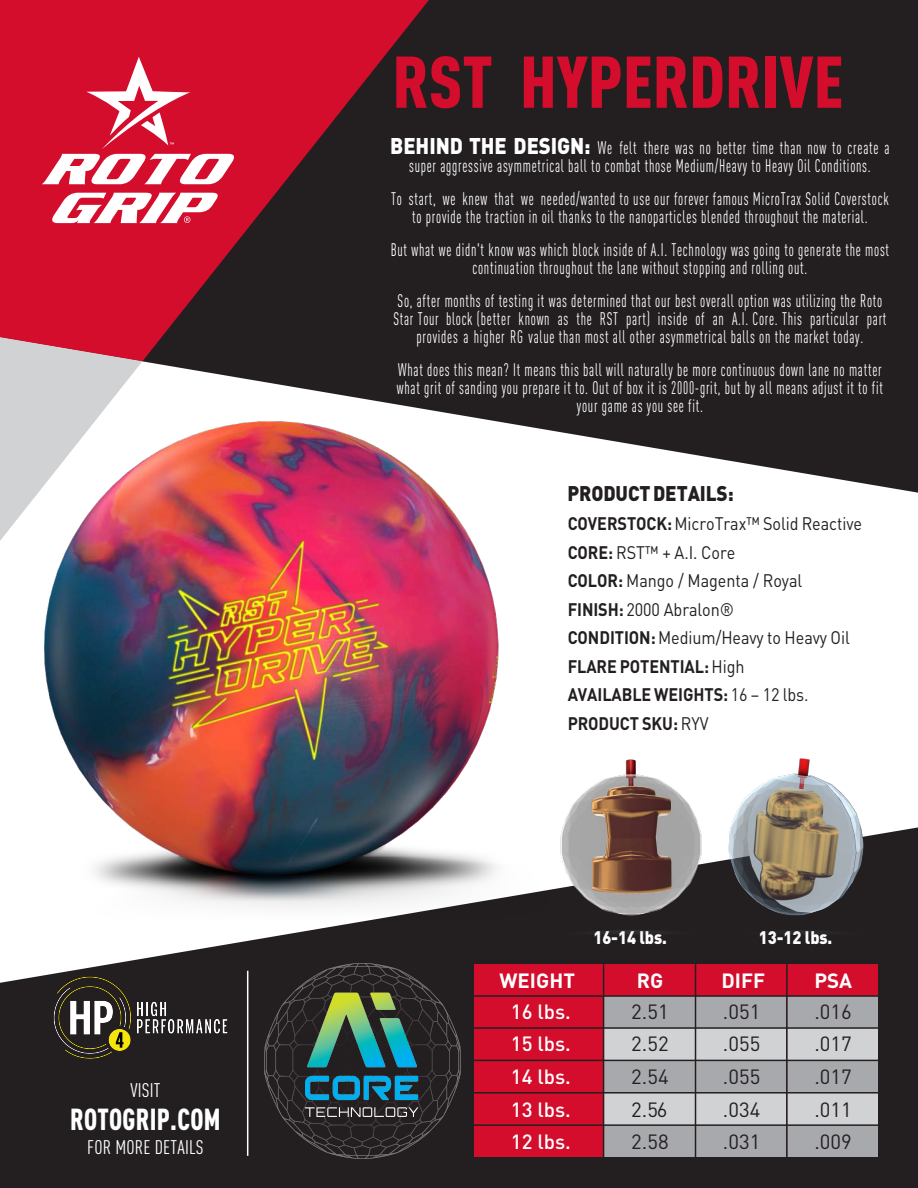
<style>
.page{position:relative;width:918px;height:1188px;background:#fff}
.page>*{position:absolute;margin:0;border:0;box-sizing:border-box;transform-origin:0 0}
.t1{font:900 condensed 72px "DINOT";color:#d30d2b}
.t2{font:900 condensed 30px "DINOT";letter-spacing:.01em;color:#fff;scale:.9 1}
.t3{font:900 21px "DINOT";letter-spacing:-.005em;color:#231f20;scale:.9 1}
.t4{font:20.4px/32.5px "DINOT";color:#231f20;text-align:justify}
.t5{font:500 20.4px "DINOT";color:#fff}
.t6{font:700 20.4px "DINOT";color:#fff}
.t7{font:condensed 19.5px "DINOT";letter-spacing:.01em;color:#fff}
.t8{font:condensed 18px/18px "DINOT";letter-spacing:.05em;color:#fff;text-align:center;scale:.8 1}
.t9{font:700 18px/28.5px "DINOT";letter-spacing:-.005em;color:#231f20;scale:.9 1}
.t10{font:18px/28px "DINOT";letter-spacing:-.005em;color:#231f20;scale:.9 1}
.t11{font:900 18px "DINOT";letter-spacing:-.005em;color:#fff;scale:.9 1}
.s1{font-weight:900;font-stretch:normal;font-size:22.5px}
.s2{font-weight:700}
.s3{font-weight:400}
</style>
<div class="page">
<div style="left:142px;top:0;width:776px;height:493px;background:#231f20"></div>
<svg style="left:0;top:827px;width:918px;height:361px;background:#383334"></svg>
<svg style="left:0;top:0;width:429px;height:361px;background:#881426"></svg>
<svg style="left:0;top:337px;width:142px;height:29px;background:#d17f8c"></svg>
<svg style="left:51px;top:193px;width:168px;height:30px"></svg>
<svg style="left:42px;top:57px;width:193px;height:127px"></svg>
<div style="left:474px;top:965px;width:404px;height:192px;background:#d30d2b"></div>
<div style="left:787px;top:997px;width:91px;height:31px;background:#a8a9ad"></div>
<div style="left:787px;top:1029px;width:91px;height:31px;background:#d1d2d4"></div>
<div style="left:787px;top:1061px;width:91px;height:31px;background:#a8a9ad"></div>
<div style="left:787px;top:1093px;width:91px;height:31px;background:#d1d2d4"></div>
<div style="left:787px;top:1125px;width:91px;height:32px;background:#a8a9ad"></div>
<div style="left:604px;top:997px;width:91px;height:31px;background:#a8a9ad"></div>
<div style="left:696px;top:997px;width:90px;height:31px;background:#a8a9ad"></div>
<div style="left:604px;top:1029px;width:91px;height:31px;background:#d1d2d4"></div>
<div style="left:696px;top:1029px;width:90px;height:31px;background:#d1d2d4"></div>
<div style="left:604px;top:1061px;width:91px;height:31px;background:#a8a9ad"></div>
<div style="left:696px;top:1061px;width:90px;height:31px;background:#a8a9ad"></div>
<div style="left:604px;top:1093px;width:91px;height:31px;background:#d1d2d4"></div>
<div style="left:696px;top:1093px;width:90px;height:31px;background:#d1d2d4"></div>
<div style="left:604px;top:1125px;width:91px;height:32px;background:#a8a9ad"></div>
<div style="left:696px;top:1125px;width:90px;height:32px;background:#a8a9ad"></div>
<hr style="left:603px;top:955px;width:1px;height:209px;background:#231f20">
<hr style="left:695px;top:955px;width:1px;height:209px;background:#231f20">
<hr style="left:468px;top:995px;width:414px;height:2px;background:#231f20">
<hr style="left:468px;top:1027px;width:414px;height:2px;background:#231f20">
<hr style="left:468px;top:1060px;width:414px;height:1px;background:#231f20">
<hr style="left:468px;top:1092px;width:414px;height:2px;background:#231f20">
<hr style="left:468px;top:1124px;width:414px;height:2px;background:#231f20">
<hr style="left:786px;top:955px;width:2px;height:209px;background:#231f20">
<hr style="left:247px;top:971px;width:1px;height:185px;background:#fff">
<img style="left:529px;top:759px;width:169px;height:193px">
<img style="left:698px;top:758px;width:195px;height:194px">
<img style="left:44px;top:971px;width:196px;height:93px">
<img style="left:0;top:366px;width:552px;height:561px">
<img style="left:264px;top:963px;width:196px;height:196px">
<p class="t7" style="left:130px;top:1078px;width:32px">VISIT</p>
<h2 class="t2" style="left:70px;top:1100px;width:168px">ROTOGRIP.COM</h2>
<p class="t7" style="left:87px;top:1135px;width:118px">FOR MORE DETAILS</p>
<h1 class="t1" style="left:392px;top:37px;width:453px">RST HYPERDRIVE</h1>
<p class="t8" style="left:390px;top:138px;width:626px"><span class="s1">BEHIND THE DESIGN:</span> We felt there was no better time than now to create a super aggressive asymmetrical ball to combat those Medium/Heavy to Heavy Oil Conditions.</p>
<p class="t8" style="left:391px;top:190px;width:623px">To start, we knew that we needed/wanted to use our forever famous MicroTrax Solid Coverstock to provide the traction in oil thanks to the nanoparticles blended throughout the material.</p>
<p class="t8" style="left:391px;top:241px;width:624px">But what we didn't know was which block inside of A.I. Technology was going to generate the most continuation throughout the lane without stopping and rolling out.</p>
<p class="t8" style="left:393px;top:292px;width:618px">So, after months of testing it was determined that our best overall option was utilizing the Roto<br>Star Tour block (better known as the RST part) inside of an A.I. Core. This particular part provides a higher RG value than most all other asymmetrical balls on the market today.</p>
<p class="t8" style="left:397px;top:361px;width:609px">What does this mean? It means this ball will naturally be more continuous down lane no matter what grit of sanding you prepare it to. Out of box it is 2000-grit, but by all means adjust it to fit your game as you see fit.</p>
<p class="t3" style="left:567px;top:479px;width:186px">PRODUCTDETAILS:</p>
<p class="t10" style="left:568px;top:510px;width:329px"><span class="s2">COVERSTOCK:</span> MicroTrax™ Solid Reactive<br><span class="s2">CORE:</span> RST™ + A.I. Core<br><span class="s2">COLOR:</span> Mango / Magenta / Royal</p>
<p class="t9" style="left:568px;top:595px;width:315px">FINISH: <span class="s3">2000 Abralon®<br></span>CONDITION: <span class="s3">Medium/Heavy to Heavy Oil<br></span>FLARE POTENTIAL: <span class="s3">High<br></span>AVAILABLE WEIGHTS: <span class="s3">16 – 12 lbs.<br></span>PRODUCT SKU: <span class="s3">RYV</span></p>
<p class="t11" style="left:593px;top:926px;width:83px">16-14 lbs.</p>
<p class="t11" style="left:759px;top:926px;width:83px">13-12 lbs.</p>
<p class="t6" style="left:499px;top:967px;width:77px">WEIGHT</p>
<p class="t6" style="left:637px;top:967px;width:28px">RG</p>
<p class="t6" style="left:722px;top:967px;width:45px">DIFF</p>
<p class="t5" style="left:511px;top:998px;width:62px">16 lbs.</p>
<p class="t4" style="left:631px;top:995px;width:39px">2.51</p>
<p class="t4" style="left:723px;top:995px;width:39px">.051</p>
<p class="t5" style="left:511px;top:1030px;width:62px">15 lbs.</p>
<p class="t4" style="left:631px;top:1027px;width:39px">2.52</p>
<p class="t4" style="left:723px;top:1027px;width:39px">.055</p>
<p class="t5" style="left:511px;top:1064px;width:62px">14 lbs.</p>
<p class="t4" style="left:631px;top:1060px;width:39px">2.54</p>
<p class="t4" style="left:723px;top:1060px;width:39px">.055</p>
<p class="t5" style="left:511px;top:1096px;width:62px">13 lbs.</p>
<p class="t4" style="left:631px;top:1093px;width:38px">2.56</p>
<p class="t4" style="left:723px;top:1093px;width:39px">.034</p>
<p class="t5" style="left:511px;top:1128px;width:62px">12 lbs.</p>
<p class="t4" style="left:631px;top:1125px;width:39px">2.58</p>
<p class="t4" style="left:723px;top:1125px;width:39px">.031</p>
<p class="t6" style="left:814px;top:967px;width:39px">PSA</p>
<p class="t4" style="left:814px;top:995px;width:39px">.016 .017 .017 .011 .009</p>
</div>
